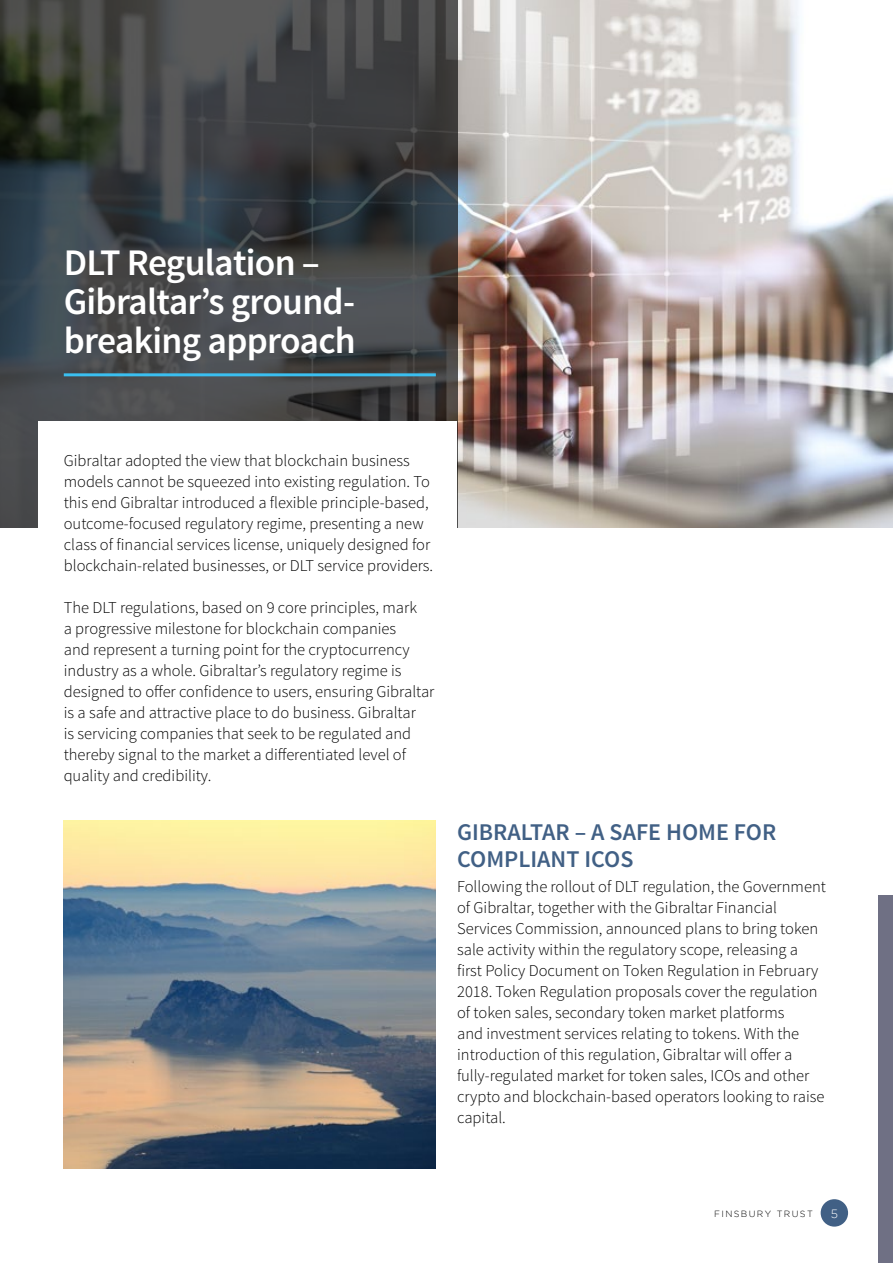
<style>
.page{position:relative;width:893px;height:1263px;background:#fff}
.page>*{position:absolute;margin:0;border:0;box-sizing:border-box;transform-origin:0 0}
.t1{font:600 37.5px/39px "Source Sans Pro";letter-spacing:-.02em;color:#fff}
.t2{font:600 24px/27px "Source Sans Pro";color:#416085}
.t3{font:300 16.5px/21px "Source Sans Pro";color:#000}
.t4{font:300 12px "Gotham";color:#fff}
.t5{font:300 9px "Gotham";letter-spacing:.15em;color:#000}
</style>
<div class="page">
<div style="left:821px;top:1199px;width:27px;height:27px;background:#416085;border-radius:50%"></div>
<img style="left:457px;top:0;width:436px;height:527px">
<svg style="left:0;top:0;width:457px;height:527px;background:#3f4345"></svg>
<hr style="left:64px;top:373px;width:372px;height:3px;background:#3abff0">
<div style="left:38px;top:421px;width:419px;height:111px;background:#fff"></div>
<img style="left:64px;top:821px;width:372px;height:348px">
<div style="left:879px;top:896px;width:14px;height:367px;background:#6f7084"></div>
<h1 class="t1" style="left:64px;top:244px;width:294px">DLT Regulation –<br>Gibraltar’s ground&shy;breaking approach</h1>
<p class="t3" style="left:64px;top:450px;width:371px">Gibraltar adopted the view that blockchain business models cannot be squeezed into existing regulation. To this end Gibraltar introduced a flexible principle-based, outcome-focused regulatory regime, presenting a new class of financial services license, uniquely designed for blockchain-related businesses, or DLT service providers.</p>
<p class="t3" style="left:64px;top:597px;width:372px">The DLT regulations, based on 9 core principles, mark<br>a progressive milestone for blockchain companies<br>and represent a turning point for the cryptocurrency industry as a whole. Gibraltar’s regulatory regime is designed to offer confidence to users, ensuring Gibraltar is a safe and attractive place to do business. Gibraltar<br>is servicing companies that seek to be regulated and thereby signal to the market a differentiated level of quality and credibility.</p>
<h2 class="t2" style="left:457px;top:819px;width:321px">GIBRALTAR – A SAFE HOME FOR<br>COMPLIANT ICOS</h2>
<p class="t3" style="left:457px;top:876px;width:370px">Following the rollout of DLT regulation, the Government of Gibraltar, together with the Gibraltar Financial Services Commission, announced plans to bring token sale activity within the regulatory scope, releasing a first Policy Document on Token Regulation in February 2018. Token Regulation proposals cover the regulation of token sales, secondary token market platforms<br>and investment services relating to tokens. With the introduction of this regulation, Gibraltar will offer a fully-regulated market for token sales, ICOs and other crypto and blockchain-based operators looking to raise capital.</p>
<p class="t5" style="left:714px;top:1208px;width:100px">FINSBURY TRUST</p>
<p class="t4" style="left:831px;top:1207px;width:9px">5</p>
</div>
